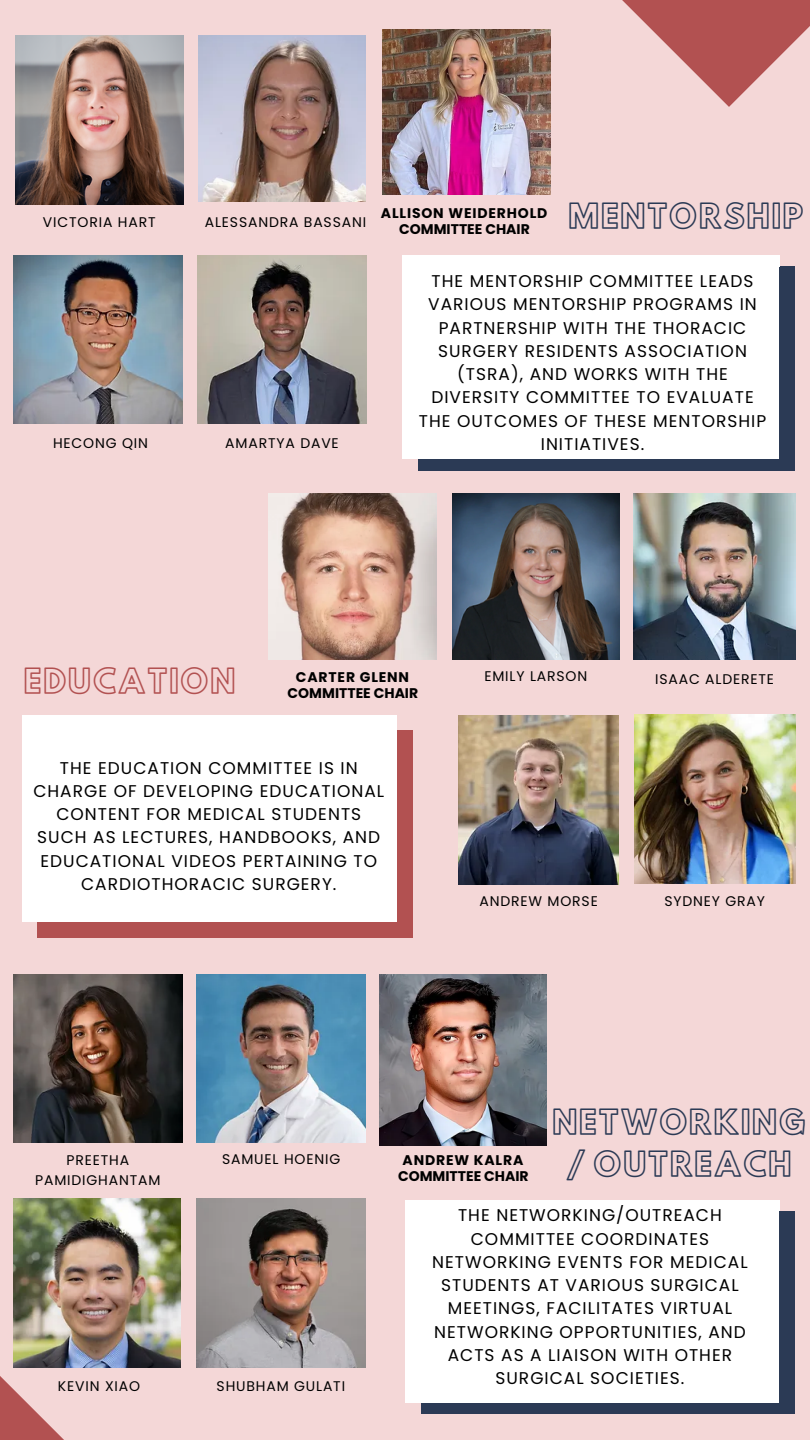
<style>
.page{position:relative;width:810px;height:1440px;background:#f4d7d7}
.page>*{position:absolute;margin:0;border:0;box-sizing:border-box;transform-origin:0 0}
.t1{font:30px "Hussar Ekologiczne 1";letter-spacing:.06em;color:#2b3a55}
.t2{font:30px "Hussar Ekologiczne 1";letter-spacing:.06em;color:#b25151}
.t3{font:17px/23.2px "Poppins";letter-spacing:.06em;color:#000;text-align:center}
.t4{font:14px/19.5px "Poppins";letter-spacing:.06em;color:#000;text-align:center}
.t5{font:700 14px/15.8px "Poppins";letter-spacing:.06em;color:#000;text-align:center}
.t6{font:700 14px/15.8px "Poppins";color:#000;text-align:center}
</style>
<div class="page">
<div style="left:38px;top:922px;width:359px;height:15px;background:#b25151"></div>
<div style="left:397px;top:922px;width:15px;height:15px;background:#b25151"></div>
<div style="left:22px;top:730px;width:16px;height:192px;background:#fff"></div>
<div style="left:38px;top:730px;width:359px;height:192px;background:#fff"></div>
<div style="left:397px;top:730px;width:15px;height:192px;background:#b25151"></div>
<div style="left:22px;top:715px;width:16px;height:15px;background:#fff"></div>
<div style="left:38px;top:715px;width:359px;height:15px;background:#fff"></div>
<img style="left:14px;top:255px;width:168px;height:169px">
<img style="left:198px;top:255px;width:168px;height:169px">
<img style="left:382px;top:107px;width:169px;height:88px">
<div style="left:418px;top:459px;width:362px;height:11px;background:#2b3a55"></div>
<div style="left:780px;top:459px;width:15px;height:11px;background:#2b3a55"></div>
<div style="left:402px;top:266px;width:16px;height:193px;background:#fff"></div>
<div style="left:418px;top:266px;width:362px;height:193px;background:#fff"></div>
<div style="left:780px;top:266px;width:15px;height:193px;background:#2b3a55"></div>
<div style="left:402px;top:255px;width:16px;height:11px;background:#fff"></div>
<div style="left:418px;top:255px;width:362px;height:11px;background:#fff"></div>
<img style="left:198px;top:107px;width:167px;height:94px">
<img style="left:15px;top:36px;width:169px;height:168px">
<img style="left:458px;top:716px;width:161px;height:168px">
<img style="left:268px;top:494px;width:169px;height:165px">
<img style="left:452px;top:494px;width:167px;height:165px">
<img style="left:634px;top:494px;width:161px;height:165px">
<img style="left:634px;top:715px;width:161px;height:168px">
<svg style="left:0;top:1077px;width:365px;height:363px"></svg>
<img style="left:14px;top:1199px;width:166px;height:169px">
<img style="left:197px;top:1199px;width:168px;height:169px">
<img style="left:379px;top:974px;width:168px;height:172px">
<div style="left:421px;top:1403px;width:359px;height:11px;background:#2b3a55"></div>
<div style="left:780px;top:1403px;width:15px;height:11px;background:#2b3a55"></div>
<div style="left:405px;top:1211px;width:16px;height:192px;background:#fff"></div>
<div style="left:421px;top:1211px;width:359px;height:192px;background:#fff"></div>
<div style="left:780px;top:1211px;width:15px;height:192px;background:#2b3a55"></div>
<div style="left:405px;top:1200px;width:16px;height:11px;background:#fff"></div>
<div style="left:421px;top:1200px;width:359px;height:11px;background:#fff"></div>
<img style="left:14px;top:974px;width:168px;height:169px">
<img style="left:197px;top:974px;width:168px;height:169px">
<img style="left:64px;top:0;width:746px;height:107px">
<p class="t4" style="left:43px;top:212px;width:114px">VICTORIA HART</p>
<p class="t4" style="left:205px;top:212px;width:163px">ALESSANDRA BASSANI</p>
<p class="t5" style="left:381px;top:205px;width:168px">ALLISON WEIDERHOLD<br>COMMITTEE CHAIR</p>
<p class="t1" style="left:569px;top:204px;width:237px">MENTORSHIP</p>
<p class="t4" style="left:53px;top:433px;width:96px">HECONG QIN</p>
<p class="t4" style="left:225px;top:433px;width:115px">AMARTYA DAVE</p>
<h1 class="t3" style="left:419px;top:270px;width:349px">THE MENTORSHIP COMMITTEE LEADS<br>VARIOUS MENTORSHIP PROGRAMS IN<br>PARTNERSHIP WITH THE THORACIC<br>SURGERY RESIDENTS ASSOCIATION (TSRA), AND WORKS WITH THE<br>DIVERSITY COMMITTEE TO EVALUATE<br>THE OUTCOMES OF THESE MENTORSHIP<br>INITIATIVES.</h1>
<p class="t2" style="left:24px;top:669px;width:213px">EDUCATION</p>
<p class="t6" style="left:288px;top:669px;width:132px">CARTER GLENN<br>COMMITTEE CHAIR</p>
<p class="t4" style="left:484px;top:666px;width:104px">EMILY LARSON</p>
<p class="t4" style="left:655px;top:669px;width:120px">ISAAC ALDERETE</p>
<h3 class="t3" style="left:33px;top:756px;width:352px">THE EDUCATION COMMITTEE IS IN<br>CHARGE OF DEVELOPING EDUCATIONAL<br>CONTENT FOR MEDICAL STUDENTS<br>SUCH AS LECTURES, HANDBOOKS, AND<br>EDUCATIONAL VIDEOS PERTAINING TO<br>CARDIOTHORACIC SURGERY.</h3>
<p class="t4" style="left:479px;top:892px;width:120px">ANDREW MORSE</p>
<p class="t4" style="left:664px;top:891px;width:102px">SYDNEY GRAY</p>
<p class="t4" style="left:35px;top:1150px;width:127px">PREETHA<br>PAMIDIGHANTAM</p>
<p class="t4" style="left:222px;top:1150px;width:120px">SAMUEL HOENIG</p>
<p class="t4" style="left:58px;top:1377px;width:84px">KEVIN XIAO</p>
<p class="t4" style="left:217px;top:1377px;width:130px">SHUBHAM GULATI</p>
<p class="t1" style="left:553px;top:1110px;width:255px">NETWORKING</p>
<p class="t5" style="left:403px;top:1152px;width:122px">ANDREW KALRA</p>
<p class="t1" style="left:567px;top:1152px;width:227px">/ OUTREACH</p>
<h2 class="t3" style="left:432px;top:1204px;width:317px">THE NETWORKING/OUTREACH<br>COMMITTEE COORDINATES<br>NETWORKING EVENTS FOR MEDICAL<br>STUDENTS AT VARIOUS SURGICAL<br>MEETINGS, FACILITATES VIRTUAL<br>NETWORKING OPPORTUNITIES, AND<br>ACTS AS A LIAISON WITH OTHER<br>SURGICAL SOCIETIES.</h2>
<p class="t6" style="left:398px;top:1168px;width:132px">COMMITTEE CHAIR</p>
</div>
